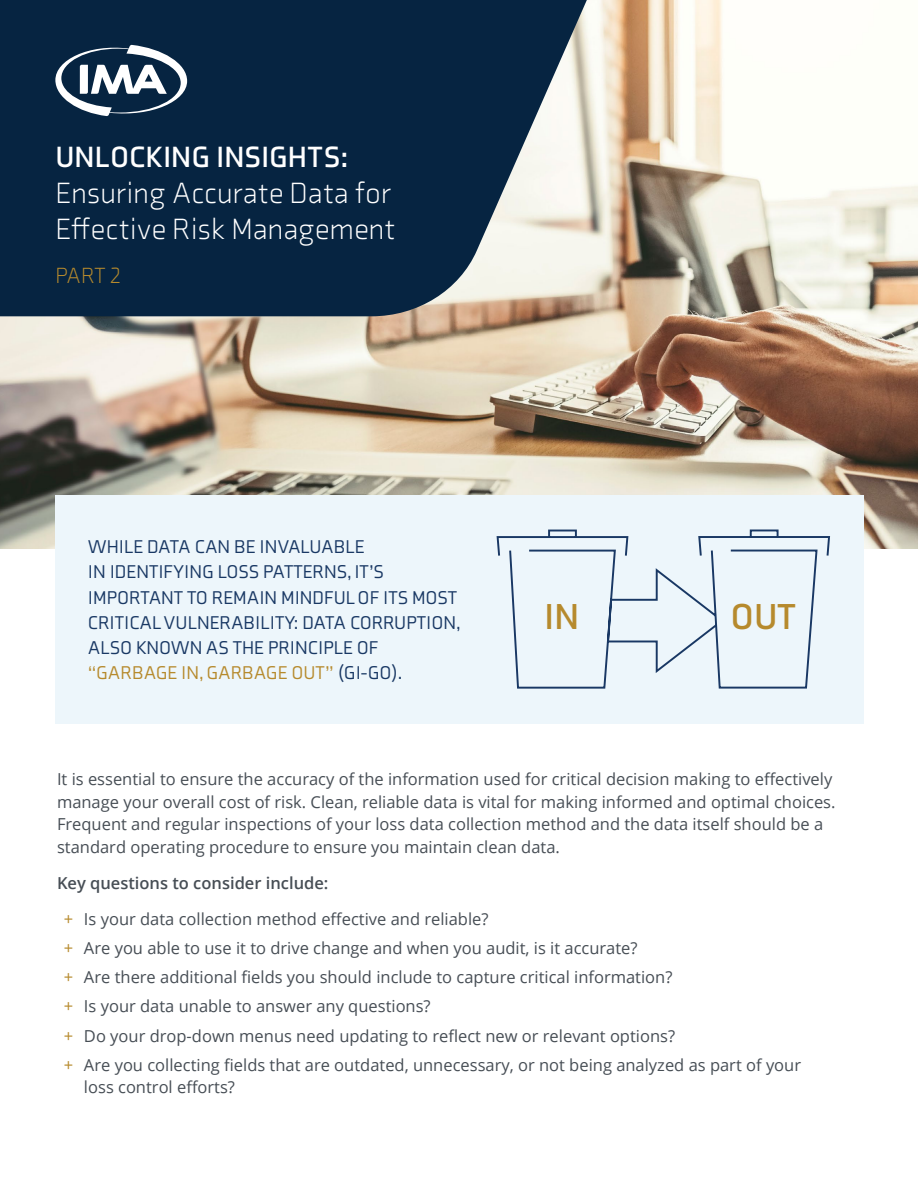
<style>
.page{position:relative;width:918px;height:1188px;background:#fff}
.page>*{position:absolute;margin:0;border:0;box-sizing:border-box;transform-origin:0 0}
.t1{font:700 36.9px "Axia";color:#b68a2d}
.t2{font:300 30px/36px "Axia";letter-spacing:.005em;color:#fff}
.t3{font:700 30px "Axia";letter-spacing:.005em;color:#fff}
.t4{font:300 22.5px "Axia";color:#b68a2d}
.t5{font:18.9px/25.2px "Axia";color:#193864}
.t6{font:16.5px/29.2px "Open Sans";color:#474e55}
.s1{color:#b68a2d}
.s2{font-weight:600}
</style>
<div class="page">
<img style="left:0;top:0;width:918px;height:548px">
<svg style="left:0;top:0;width:590px;height:316px;background:#243d55"></svg>
<svg style="left:55px;top:44px;width:132px;height:73px"></svg>
<div style="left:55px;top:495px;width:809px;height:229px;background:#edf6fb"></div>
<svg style="left:496px;top:529px;width:334px;height:160px"></svg>
<h2 class="t3" style="left:55px;top:139px;width:294px">UNLOCKING INSIGHTS:</h2>
<h2 class="t2" style="left:55px;top:175px;width:341px">Ensuring Accurate Data for<br>Effective Risk Management</h2>
<h3 class="t4" style="left:55px;top:262px;width:67px">PART 2</h3>
<p class="t5" style="left:88px;top:534px;width:374px">WHILE DATA CAN BE INVALUABLE<br>IN IDENTIFYING LOSS PATTERNS, IT’S IMPORTANT TO REMAIN MINDFUL OF ITS MOST CRITICAL VULNERABILITY: DATA CORRUPTION, ALSO KNOWN AS THE PRINCIPLE OF <span class="s1">“GARBAGE IN, GARBAGE OUT”</span> (GI-GO).</p>
<h1 class="t1" style="left:544px;top:594px;width:36px">IN</h1>
<h1 class="t1" style="left:731px;top:594px;width:67px">OUT</h1>
<p class="t6" style="left:57px;top:768px;width:780px;line-height:22.5px">It is essential to ensure the accuracy of the information used for critical decision making to effectively manage your overall cost of risk. Clean, reliable data is vital for making informed and optimal choices.<br>Frequent and regular inspections of your loss data collection method and the data itself should be a standard operating procedure to ensure you maintain clean data.</p>
<p class="t6" style="left:64px;top:864px;width:426px;line-height:36px;text-indent:-7px"><span class="s2">Key questions to consider include:<br></span><span class="s1">+</span> Is your data collection method effective and reliable?</p>
<p class="t6" style="left:64px;top:933px;width:739px"><span class="s1">+</span> Are you able to use it to drive change and when you audit, is it accurate?<br><span class="s1">+</span> Are there additional fields you should include to capture critical information?<br><span class="s1">+</span> Is your data unable to answer any questions?<br><span class="s1">+</span> Do your drop-down menus need updating to reflect new or relevant options?<br><span class="s1">+</span> Are you collecting fields that are outdated, unnecessary, or not being analyzed as part of your</p>
<p class="t6" style="left:84px;top:1072px;width:153px">loss control efforts?</p>
</div>
